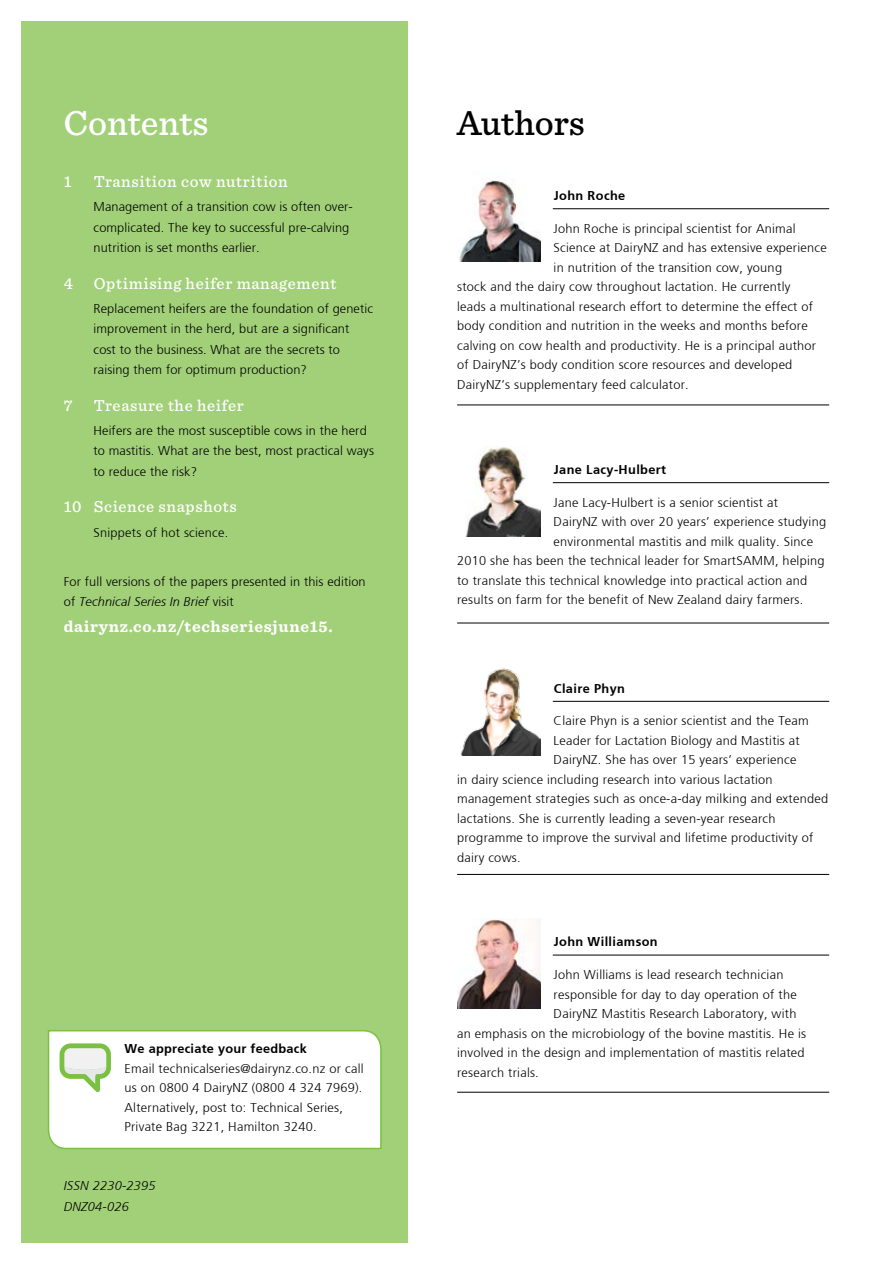
<style>
.page{position:relative;width:893px;height:1263px;background:#fff}
.page>*{position:absolute;margin:0;border:0;box-sizing:border-box;transform-origin:0 0}
.t1{font:500 36px "Sentinel";color:#fff}
.t2{font:500 36px "Sentinel";color:#000}
.t3{font:500 16.5px "Sentinel";letter-spacing:.04em;color:#fff}
.t4{font:700 16.5px "Sentinel";letter-spacing:.04em;color:#fff}
.t5{font:300 12.75px/20.2px "Frutiger";letter-spacing:.02em;color:#000}
.t6{font:700 12.75px "Frutiger";letter-spacing:.03em;color:#000}
.t7{font:italic 300 12.75px/21px "Frutiger";letter-spacing:.02em;color:#000}
.s1{font-style:italic}
</style>
<div class="page">
<div style="left:21px;top:21px;width:387px;height:1221px;background:#a1d078"></div>
<svg style="left:47px;top:1030px;width:335px;height:120px;background:#f6faf3"></svg>
<hr style="left:457px;top:405px;width:372px;height:1px;background:#000">
<hr style="left:553px;top:208px;width:276px;height:1px;background:#000">
<img style="left:459px;top:180px;width:82px;height:81px">
<hr style="left:457px;top:623px;width:372px;height:1px;background:#000">
<hr style="left:553px;top:482px;width:276px;height:1px;background:#000">
<img style="left:465px;top:447px;width:75px;height:89px">
<hr style="left:457px;top:874px;width:372px;height:1px;background:#000">
<hr style="left:553px;top:701px;width:276px;height:1px;background:#000">
<img style="left:460px;top:668px;width:81px;height:87px">
<hr style="left:457px;top:1092px;width:372px;height:1px;background:#000">
<hr style="left:553px;top:955px;width:276px;height:1px;background:#000">
<img style="left:457px;top:918px;width:84px;height:91px">
<h1 class="t1" style="left:64px;top:95px;width:146px">Contents</h1>
<h1 class="t2" style="left:457px;top:96px;width:129px">Authors</h1>
<p class="t3" style="left:64px;top:169px;width:9px">1</p>
<p class="t3" style="left:94px;top:169px;width:196px">Transition cow nutrition</p>
<p class="t5" style="left:94px;top:197px;width:261px">Management of a transition cow is often over&shy;complicated. The key to successful pre-calving nutrition is set months earlier.</p>
<p class="t3" style="left:64px;top:270px;width:11px">4</p>
<p class="t3" style="left:94px;top:270px;width:244px">Optimising heifer management</p>
<p class="t5" style="left:94px;top:299px;width:281px">Replacement heifers are the foundation of genetic improvement in the herd, but are a significant cost to the business. What are the secrets to raising them for optimum production?</p>
<p class="t3" style="left:64px;top:392px;width:10px">7</p>
<p class="t3" style="left:94px;top:392px;width:152px">Treasure the heifer</p>
<p class="t5" style="left:94px;top:421px;width:282px">Heifers are the most susceptible cows in the herd to mastitis. What are the best, most practical ways to reduce the risk?</p>
<p class="t3" style="left:64px;top:494px;width:174px">10 Science snapshots</p>
<p class="t5" style="left:94px;top:522px;width:136px">Snippets of hot science.</p>
<p class="t5" style="left:64px;top:571px;width:303px">For full versions of the papers presented in this edition of <span class="s1">Technical Series In Brief</span> visit</p>
<p class="t4" style="left:64px;top:614px;width:270px">dairynz.co.nz/techseriesjune15.</p>
<p class="t6" style="left:125px;top:1041px;width:184px">We appreciate your feedback</p>
<p class="t5" style="left:125px;top:1059px;width:241px;line-height:19.5px">Email technicalseries@dairynz.co.nz or call us on 0800 4 DairyNZ (0800 4 324 7969).<br>Alternatively, post to: Technical Series, Private Bag 3221, Hamilton 3240.</p>
<p class="t7" style="left:64px;top:1175px;width:93px">ISSN 2230-2395<br>DNZ04-026</p>
<p class="t6" style="left:554px;top:188px;width:73px">John Roche</p>
<p class="t5" style="left:554px;top:218px;width:243px">John Roche is principal scientist for Animal</p>
<p class="t5" style="left:554px;top:238px;width:275px">Science at DairyNZ and has extensive experience</p>
<p class="t5" style="left:554px;top:257px;width:230px">in nutrition of the transition cow, young</p>
<p class="t5" style="left:457px;top:277px;width:335px">stock and the dairy cow throughout lactation. He currently</p>
<p class="t5" style="left:457px;top:296px;width:358px">leads a multinational research effort to determine the effect of</p>
<p class="t5" style="left:457px;top:316px;width:352px">body condition and nutrition in the weeks and months before</p>
<p class="t5" style="left:457px;top:335px;width:360px">calving on cow health and productivity. He is a principal author</p>
<p class="t5" style="left:457px;top:355px;width:337px">of DairyNZ’s body condition score resources and developed</p>
<p class="t5" style="left:457px;top:374px;width:233px">DairyNZ’s supplementary feed calculator.</p>
<p class="t6" style="left:554px;top:462px;width:114px">Jane Lacy-Hulbert</p>
<p class="t5" style="left:554px;top:492px;width:226px">Jane Lacy-Hulbert is a senior scientist at</p>
<p class="t5" style="left:554px;top:512px;width:274px">DairyNZ with over 20 years’ experience studying</p>
<p class="t5" style="left:554px;top:531px;width:261px">environmental mastitis and milk quality. Since</p>
<p class="t5" style="left:457px;top:551px;width:369px">2010 she has been the technical leader for SmartSAMM, helping</p>
<p class="t5" style="left:457px;top:570px;width:352px">to translate this technical knowledge into practical action and</p>
<p class="t5" style="left:457px;top:590px;width:348px">results on farm for the benefit of New Zealand dairy farmers.</p>
<p class="t6" style="left:554px;top:681px;width:73px">Claire Phyn</p>
<p class="t5" style="left:554px;top:711px;width:257px">Claire Phyn is a senior scientist and the Team</p>
<p class="t5" style="left:554px;top:730px;width:248px">Leader for Lactation Biology and Mastitis at</p>
<p class="t5" style="left:554px;top:750px;width:244px">DairyNZ. She has over 15 years’ experience</p>
<p class="t5" style="left:457px;top:769px;width:317px">in dairy science including research into various lactation</p>
<p class="t5" style="left:457px;top:789px;width:372px">management strategies such as once-a-day milking and extended</p>
<p class="t5" style="left:457px;top:808px;width:320px">lactations. She is currently leading a seven-year research</p>
<p class="t5" style="left:457px;top:828px;width:358px">programme to improve the survival and lifetime productivity of</p>
<p class="t5" style="left:457px;top:847px;width:65px">dairy cows.</p>
<p class="t6" style="left:554px;top:934px;width:105px">John Williamson</p>
<p class="t5" style="left:554px;top:965px;width:231px">John Williams is lead research technician</p>
<p class="t5" style="left:554px;top:984px;width:245px">responsible for day to day operation of the</p>
<p class="t5" style="left:554px;top:1004px;width:244px">DairyNZ Mastitis Research Laboratory, with</p>
<p class="t5" style="left:457px;top:1023px;width:350px">an emphasis on the microbiology of the bovine mastitis. He is</p>
<p class="t5" style="left:457px;top:1043px;width:349px">involved in the design and implementation of mastitis related</p>
<p class="t5" style="left:457px;top:1062px;width:83px">research trials.</p>
</div>
